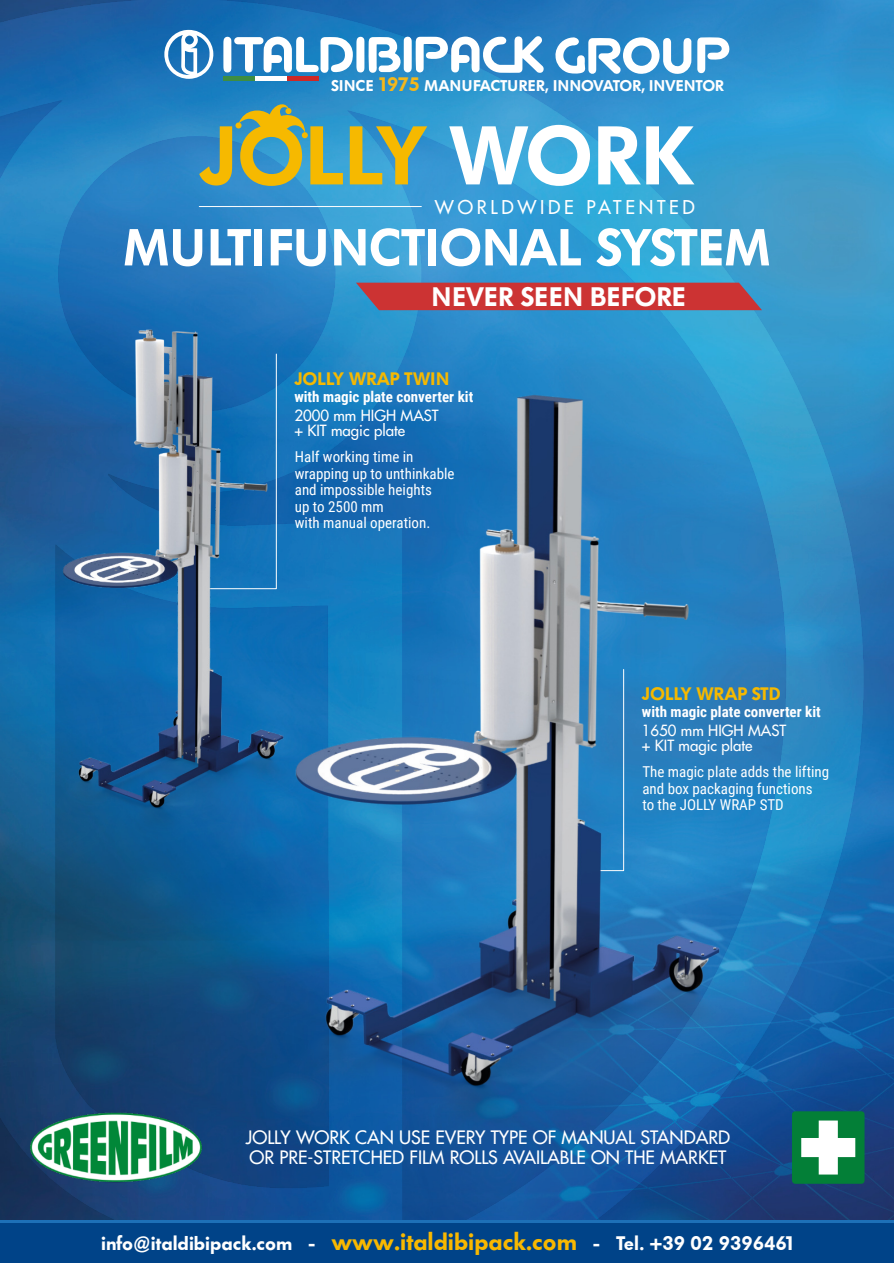
<style>
.page{position:relative;width:894px;height:1263px;background:#fff}
.page>*{position:absolute;margin:0;border:0;box-sizing:border-box;transform-origin:0 0}
.t1{font:600 82.2px "Futura BQ";color:#f6b900}
.t2{font:600 51.45px "Futura BQ";color:#fff}
.t3{font:600 26.55px "Futura BQ";letter-spacing:.02em;color:#fff}
.t4{font:600 19.5px "Futura BQ";color:#fff}
.t5{font:18.45px "Futura LT";letter-spacing:.2em;color:#fff}
.t6{font:18px/19.5px "Futura LT";color:#fff}
.t7{font:600 18px "Futura BQ";color:#f6b900}
.t8{font:600 15.45px "Futura BQ";color:#fff}
.t9{font:15px/16.5px "Roboto Condensed";color:#fff}
.t10{font:15px/15px "Futura LT";color:#fff}
.t11{font:700 15px "Roboto Condensed";color:#fff}
.s1{font-size:19.35px;color:#f5b71a}
.s2{color:#fff}
.s3{font-size:24.45px;color:#f8b800}
</style>
<div class="page">
<img style="left:0;top:0;width:863px;height:395px">
<img style="left:0;top:395px;width:893px;height:825px">
<img style="left:0;top:329px;width:671px;height:611px">
<img style="left:29px;top:1112px;width:173px;height:71px">
<div style="left:791px;top:1111px;width:73px;height:73px;background:#037f37;border-radius:3px"></div>
<svg style="left:801px;top:1120px;width:54px;height:54px"></svg>
<svg style="left:164px;top:30px;width:49px;height:49px"></svg>
<svg style="left:697px;top:37px;width:32px;height:37px"></svg>
<svg style="left:554px;top:37px;width:137px;height:38px"></svg>
<svg style="left:223px;top:35px;width:321px;height:38px"></svg>
<div style="left:223px;top:76px;width:32px;height:5px;background:#3e8d41"></div>
<div style="left:255px;top:76px;width:32px;height:5px;background:#fff"></div>
<div style="left:287px;top:76px;width:31px;height:5px;background:#cf2825"></div>
<div style="left:0;top:1220px;width:893px;height:41px;background:#1d70b8"></div>
<div style="left:0;top:1223px;width:893px;height:40px;background:#004388"></div>
<svg style="left:235px;top:101px;width:73px;height:37px;background:#769e7e"></svg>
<div style="left:356px;top:283px;width:405px;height:27px;background:#c33"></div>
<hr style="left:199px;top:206px;width:222px;height:1px;background:#fff">
<p class="t8" style="left:331px;top:79px;width:394px">SINCE <span class="s1">1975</span> MANUFACTURER, INNOVATOR, INVENTOR</p>
<h1 class="t1" style="left:199px;top:119px;width:495px">JOLLY <span class="s2">WORK</span></h1>
<p class="t5" style="left:435px;top:199px;width:261px">WORLDWIDE PATENTED</p>
<h2 class="t2" style="left:123px;top:224px;width:649px">MULTIFUNCTIONAL SYSTEM</h2>
<h3 class="t3" style="left:431px;top:285px;width:255px">NEVER SEEN BEFORE</h3>
<p class="t7" style="left:294px;top:371px;width:156px">JOLLY WRAP TWIN</p>
<p class="t10" style="left:294px;top:409px;width:146px">2000 mm HIGH MAST + KIT magic plate</p>
<p class="t9" style="left:295px;top:450px;width:161px">Half working time in wrapping up to unthinkable and impossible heights<br>up to 2500 mm<br>with manual operation.</p>
<p class="t11" style="left:294px;top:391px;width:180px">with magic plate converter kit</p>
<p class="t7" style="left:641px;top:686px;width:140px">JOLLY WRAP STD</p>
<p class="t10" style="left:641px;top:724px;width:146px">1650 mm HIGH MAST + KIT magic plate</p>
<p class="t9" style="left:642px;top:765px;width:188px">The magic plate adds the lifting and box packaging functions<br>to the JOLLY WRAP STD</p>
<p class="t11" style="left:641px;top:706px;width:180px">with magic plate converter kit</p>
<p class="t6" style="left:246px;top:1129px;width:485px">JOLLY WORK CAN USE EVERY TYPE OF MANUAL STANDARD<br>OR PRE-STRETCHED FILM ROLLS AVAILABLE ON THE MARKET</p>
<h3 class="t4" style="left:101px;top:1234px;width:696px">info@italdibipack.com - <span class="s3">www.italdibipack.com</span> - Tel. +39 02 9396461</h3>
</div>
